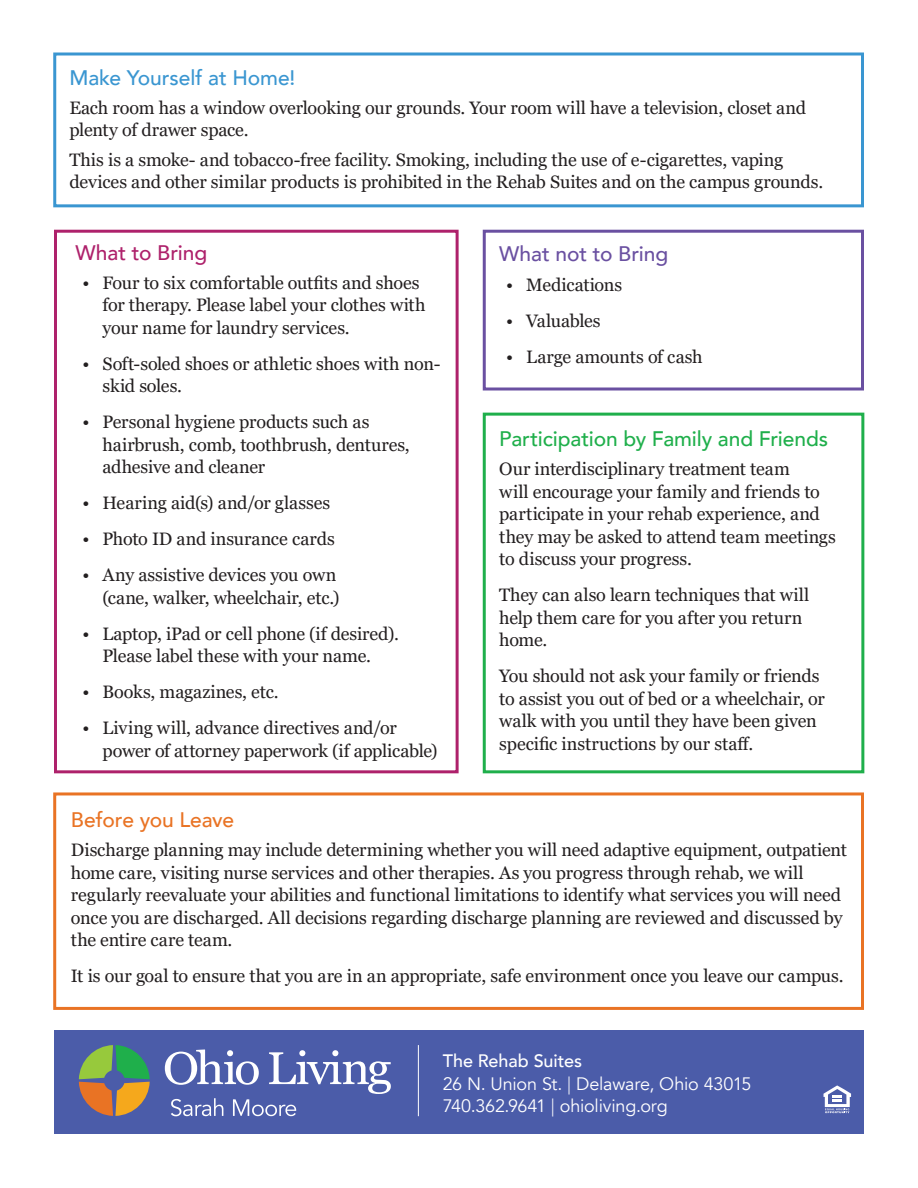
<style>
.page{position:relative;width:918px;height:1188px;background:#fff}
.page>*{position:absolute;margin:0;border:0;box-sizing:border-box;transform-origin:0 0}
.Box_Header{font:500 21px "Avenir";letter-spacing:-.005em;color:#1faf4b}
.Box_Header-2{font:500 21px "Avenir";letter-spacing:-.005em;color:#3a96d1}
.Box_Header-3{font:500 21px "Avenir";letter-spacing:-.01em;color:#e97324}
.Box_Header-4{font:500 21px "Avenir";letter-spacing:-.005em;color:#6a50a1}
.Box_Header-5{font:500 21px "Avenir";letter-spacing:-.005em;color:#ae216b}
.t1{font:18px/22.5px "Georgia Pro";letter-spacing:-.01em;color:#231f20}
.t2{font:18px "Avenir";letter-spacing:-.01em;color:#fff}
.t3{font:500 18px "Avenir";letter-spacing:-.005em;color:#fff}
.s1{font-weight:300}
</style>
<div class="page">
<div style="left:53px;top:792px;width:811px;height:218px;border:3px solid #e97324"></div>
<div style="left:54px;top:1030px;width:810px;height:104px;background:#4b5ca9"></div>
<svg style="left:79px;top:1045px;width:71px;height:71px"></svg>
<svg style="left:165px;top:1049px;width:226px;height:67px"></svg>
<hr style="left:418px;top:1045px;width:1px;height:71px;background:#fff">
<div style="left:54px;top:230px;width:405px;height:543px;border:3px solid #ae216b"></div>
<div style="left:483px;top:230px;width:381px;height:161px;border:3px solid #6a50a1"></div>
<div style="left:483px;top:413px;width:381px;height:360px;border:3px solid #1faf4b"></div>
<div style="left:53px;top:52px;width:811px;height:155px;border:3px solid #3a96d1"></div>
<svg style="left:824px;top:1085px;width:27px;height:28px"></svg>
<p class="Box_Header-2" style="left:69px;top:59px;width:227px">Make Yourself at Home!</p>
<p class="t1" style="left:69px;top:97px;width:738px">Each room has a window overlooking our grounds. Your room will have a television, closet and plenty of drawer space.</p>
<p class="t1" style="left:69px;top:149px;width:755px">This is a smoke- and tobacco-free facility. Smoking, including the use of e-cigarettes, vaping devices and other similar products is prohibited in the Rehab Suites and on the campus grounds.</p>
<p class="Box_Header-5" style="left:76px;top:234px;width:133px">What to Bring</p>
<p class="t1" style="left:103px;top:272px;width:324px;text-indent:-20px">• Four to six comfortable outfits and shoes for therapy. Please label your clothes with your name for laundry services.</p>
<p class="t1" style="left:103px;top:353px;width:339px;text-indent:-20px">• Soft-soled shoes or athletic shoes with non&shy;skid soles.</p>
<p class="t1" style="left:103px;top:412px;width:309px;text-indent:-20px">• Personal hygiene products such as hairbrush, comb, toothbrush, dentures, adhesive and cleaner</p>
<p class="t1" style="left:82px;top:493px;width:249px">• Hearing aid(s) and/or glasses</p>
<p class="t1" style="left:82px;top:529px;width:254px">• Photo ID and insurance cards</p>
<p class="t1" style="left:82px;top:565px;width:259px;text-align:right">• Any assistive devices you own (cane, walker, wheelchair, etc.)</p>
<p class="t1" style="left:82px;top:623px;width:318px;text-align:center">• Laptop, iPad or cell phone (if desired).<br>Please label these with your name.</p>
<p class="t1" style="left:82px;top:682px;width:198px">• Books, magazines, etc.</p>
<p class="t1" style="left:103px;top:718px;width:337px;text-indent:-20px">• Living will, advance directives and/or power of attorney paperwork (if applicable)</p>
<p class="Box_Header-4" style="left:499px;top:236px;width:170px">What not to Bring</p>
<p class="t1" style="left:506px;top:274px;width:118px">• Medications</p>
<p class="t1" style="left:506px;top:310px;width:96px">• Valuables</p>
<p class="t1" style="left:506px;top:346px;width:198px">• Large amounts of cash</p>
<p class="Box_Header" style="left:499px;top:420px;width:330px">Participation by Family and Friends</p>
<p class="t1" style="left:499px;top:458px;width:338px">Our interdisciplinary treatment team<br>will encourage your family and friends to participate in your rehab experience, and they may be asked to attend team meetings to discuss your progress.</p>
<p class="t1" style="left:499px;top:584px;width:312px">They can also learn techniques that will help them care for you after you return home.</p>
<p class="t1" style="left:499px;top:665px;width:327px">You should not ask your family or friends to assist you out of bed or a wheelchair, or walk with you until they have been given specific instructions by our staff.</p>
<p class="Box_Header-3" style="left:71px;top:802px;width:165px">Before you Leave</p>
<p class="t1" style="left:71px;top:840px;width:777px">Discharge planning may include determining whether you will need adaptive equipment, outpatient home care, visiting nurse services and other therapies. As you progress through rehab, we will regularly reevaluate your abilities and functional limitations to identify what services you will need once you are discharged. All decisions regarding discharge planning are reviewed and discussed by the entire care team.</p>
<p class="t1" style="left:71px;top:966px;width:774px">It is our goal to ensure that you are in an appropriate, safe environment once you leave our campus.</p>
<p class="t3" style="left:443px;top:1045px;width:141px">The Rehab Suites</p>
<p class="t2" style="left:443px;top:1073px;width:310px">26 N. Union St. <span class="s1">|</span> Delaware, Ohio 43015</p>
<p class="t2" style="left:443px;top:1095px;width:227px">740.362.9641 <span class="s1">|</span> ohioliving.org</p>
</div>
